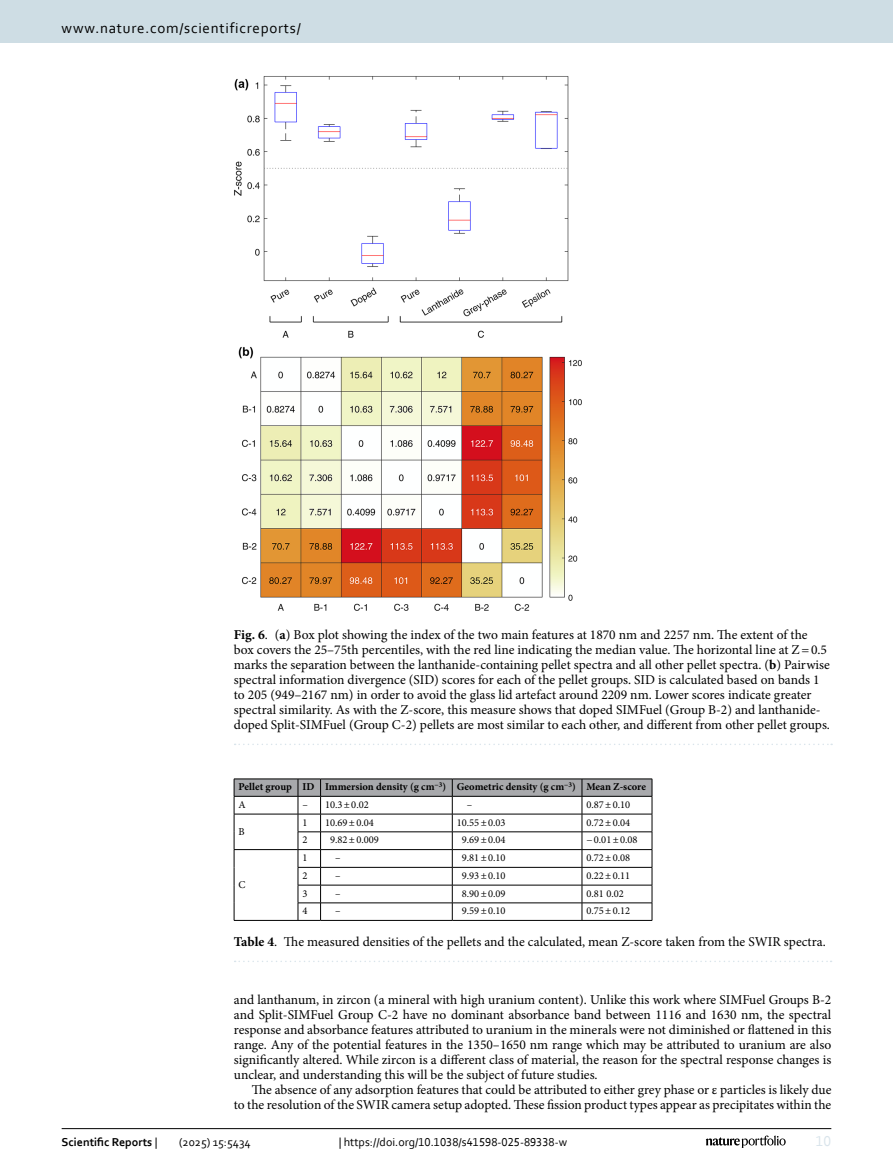
<style>
.page{position:relative;width:893px;height:1174px;background:#fff}
.page>*{position:absolute;margin:0;border:0;box-sizing:border-box;transform-origin:0 0}
.t1{font:15px "Corbel";letter-spacing:.05em;color:#000}
.t2{font:15px "Corbel";color:#d9e4eb}
.Body_Text_Indent{font:13.5px/15px "Minion Pro";color:#000;text-align:justify}
.Figure_Caption{font:13.5px/15px "Minion Pro";color:#000}
.Table_Caption{font:13.5px "Minion Pro";color:#000}
.t3{font:12px "Corbel";color:#000}
.t4{font:700 12px "Corbel";color:#000}
.Table_Body{font:10.5px "Minion Pro";color:#000}
.Table_Head{font:700 10.5px "Minion Pro";color:#000}
.s1{font-weight:700}
.s2{font-weight:400}
</style>
<div class="page">
<svg style="left:234px;top:778px;width:419px;height:143px"></svg>
<hr style="left:582px;top:920px;width:70px;height:1px;background:#000">
<hr style="left:234px;top:920px;width:64px;height:1px;background:#000">
<svg style="left:235px;top:960px;width:597px;height:2px"></svg>
<img style="left:234px;top:76px;width:348px;height:535px">
<svg style="left:235px;top:743px;width:597px;height:2px"></svg>
<hr style="left:62px;top:1128px;width:769px;height:1px;background:#000">
<svg style="left:706px;top:1135px;width:80px;height:12px"></svg>
<div style="left:0;top:0;width:893px;height:43px;background:#cedde4"></div>
<p class="t1" style="left:62px;top:18px;width:241px">www.nature.com/scientificreports/</p>
<p class="Figure_Caption" style="left:234px;top:627px;width:598px"><span class="s1">Fig. 6</span>. (<span class="s1">a</span>) Box plot showing the index of the two main features at 1870 nm and 2257 nm. The extent of the box covers the 25–75th percentiles, with the red line indicating the median value. The horizontal line at Z=0.5 marks the separation between the lanthanide-containing pellet spectra and all other pellet spectra. (<span class="s1">b</span>) Pairwise spectral information divergence (SID) scores for each of the pellet groups. SID is calculated based on bands 1 to 205 (949–2167 nm) in order to avoid the glass lid artefact around 2209 nm. Lower scores indicate greater spectral similarity. As with the Z-score, this measure shows that doped SIMFuel (Group B-2) and lanthanide&shy;doped Split-SIMFuel (Group C-2) pellets are most similar to each other, and different from other pellet groups.</p>
<p class="Table_Head" style="left:239px;top:779px;width:55px">Pellet group</p>
<p class="Table_Head" style="left:302px;top:779px;width:13px">ID</p>
<p class="Table_Head" style="left:325px;top:779px;width:123px">Immersion density (g cm<sup>−3</sup>)</p>
<p class="Table_Head" style="left:457px;top:779px;width:121px">Geometric density (g cm<sup>−3</sup>)</p>
<p class="Table_Head" style="left:586px;top:779px;width:61px">Mean Z-score</p>
<p class="Table_Body" style="left:239px;top:797px;width:9px">A</p>
<p class="Table_Body" style="left:302px;top:797px;width:7px">–</p>
<p class="Table_Body" style="left:325px;top:797px;width:45px">10.3±0.02</p>
<p class="Table_Body" style="left:467px;top:797px;width:7px">–</p>
<p class="Table_Body" style="left:586px;top:797px;width:45px">0.87±0.10</p>
<p class="Table_Body" style="left:239px;top:824px;width:8px">B</p>
<p class="Table_Body" style="left:302px;top:815px;width:7px">1</p>
<p class="Table_Body" style="left:325px;top:815px;width:50px">10.69±0.04</p>
<p class="Table_Body" style="left:457px;top:815px;width:50px">10.55±0.03</p>
<p class="Table_Body" style="left:586px;top:815px;width:45px">0.72±0.04</p>
<p class="Table_Body" style="left:302px;top:833px;width:7px">2</p>
<p class="Table_Body" style="left:330px;top:833px;width:50px">9.82±0.009</p>
<p class="Table_Body" style="left:462px;top:833px;width:45px">9.69±0.04</p>
<p class="Table_Body" style="left:586px;top:833px;width:53px">−0.01±0.08</p>
<p class="Table_Body" style="left:302px;top:850px;width:7px">1</p>
<p class="Table_Body" style="left:335px;top:850px;width:7px">–</p>
<p class="Table_Body" style="left:462px;top:850px;width:45px">9.81±0.10</p>
<p class="Table_Body" style="left:586px;top:850px;width:45px">0.72±0.08</p>
<p class="Table_Body" style="left:302px;top:868px;width:7px">2</p>
<p class="Table_Body" style="left:335px;top:868px;width:7px">–</p>
<p class="Table_Body" style="left:462px;top:868px;width:45px">9.93±0.10</p>
<p class="Table_Body" style="left:586px;top:868px;width:45px">0.22±0.11</p>
<p class="Table_Body" style="left:302px;top:886px;width:7px">3</p>
<p class="Table_Body" style="left:335px;top:886px;width:7px">–</p>
<p class="Table_Body" style="left:462px;top:886px;width:45px">8.90±0.09</p>
<p class="Table_Body" style="left:586px;top:886px;width:39px">0.81 0.02</p>
<p class="Table_Body" style="left:302px;top:904px;width:7px">4</p>
<p class="Table_Body" style="left:335px;top:904px;width:7px">–</p>
<p class="Table_Body" style="left:462px;top:904px;width:45px">9.59±0.10</p>
<p class="Table_Body" style="left:586px;top:904px;width:45px">0.75±0.12</p>
<p class="Table_Caption" style="left:234px;top:932px;width:593px"><span class="s1">Table 4</span>. The measured densities of the pellets and the calculated, mean Z-score taken from the SWIR spectra.</p>
<p class="Table_Body" style="left:239px;top:877px;width:8px">C</p>
<p class="Body_Text_Indent" style="left:234px;top:992px;width:599px">and lanthanum, in zircon (a mineral with high uranium content). Unlike this work where SIMFuel Groups B-2 and Split-SIMFuel Group C-2 have no dominant absorbance band between 1116 and 1630 nm, the spectral response and absorbance features attributed to uranium in the minerals were not diminished or flattened in this range. Any of the potential features in the 1350–1650 nm range which may be attributed to uranium are also significantly altered. While zircon is a different class of material, the reason for the spectral response changes is unclear, and understanding this will be the subject of future studies.</p>
<p class="Body_Text_Indent" style="left:234px;top:1082px;width:599px;text-align:right">The absence of any adsorption features that could be attributed to either grey phase or ε particles is likely due<br>to the resolution of the SWIR camera setup adopted. These fission product types appear as precipitates within the</p>
<p class="t4" style="left:62px;top:1134px;width:97px">Scientific Reports <span class="s2">|</span></p>
<p class="t3" style="left:179px;top:1134px;width:73px">(2025) 15:5434</p>
<p class="t3" style="left:339px;top:1134px;width:230px">| https://doi.org/10.1038/s41598-025-89338-w</p>
<p class="t2" style="left:816px;top:1132px;width:17px">10</p>
</div>
